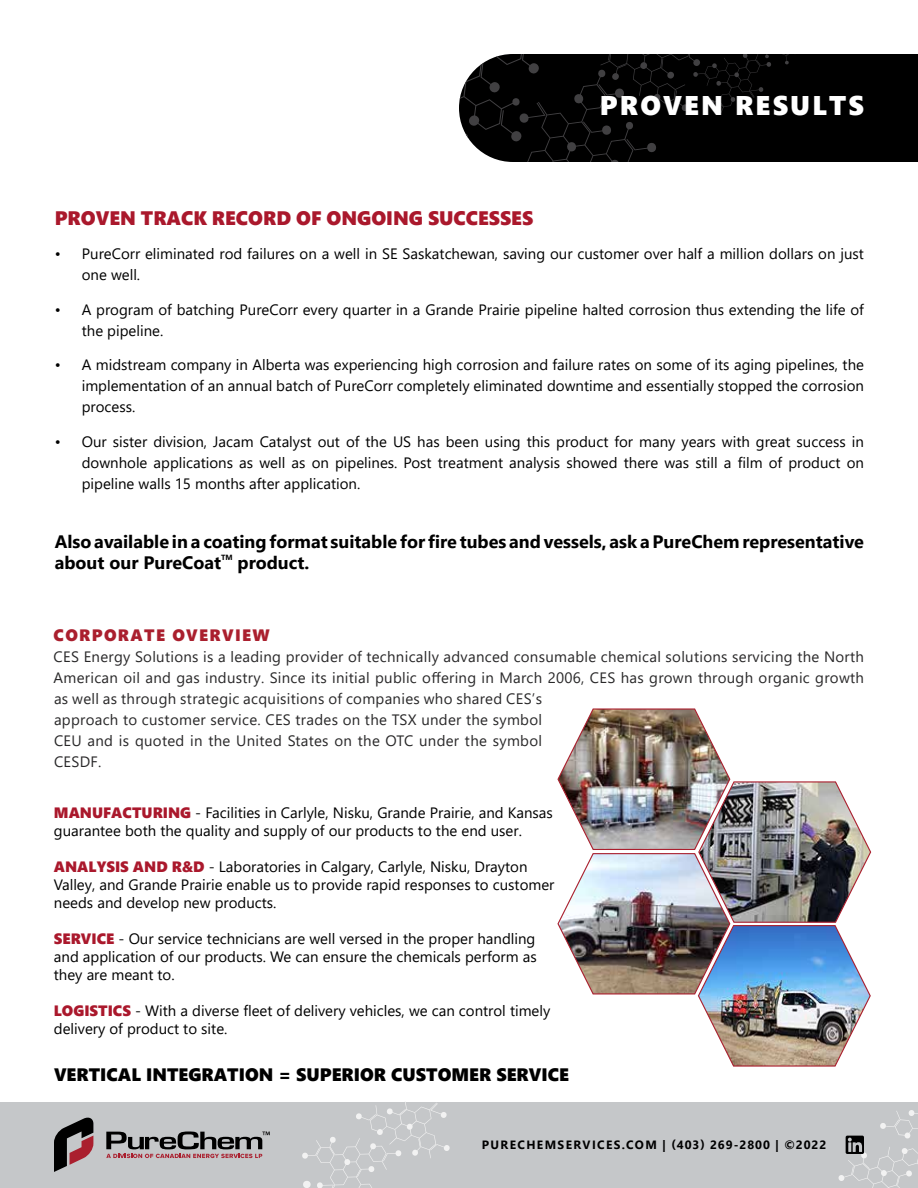
<style>
.page{position:relative;width:918px;height:1188px;background:#fff}
.page>*{position:absolute;margin:0;border:0;box-sizing:border-box;transform-origin:0 0}
.t1{font:27px "Segoe UI Black";letter-spacing:.08em;color:#fff}
.t2{font:19.5px "Segoe UI Black";color:#aa182c}
.t3{font:700 18px/21.6px "Segoe UI";color:#000}
.t4{font:18px "Segoe UI Black";color:#000}
.t5{font:16.5px "Segoe UI Black";letter-spacing:.08em;color:#aa1f2e}
.t6{font:15px/18px "Segoe UI";color:#000}
.t7{font:15px/21px "Segoe UI";letter-spacing:.02em;color:#292829}
.t8{font:700 12px "Segoe UI";letter-spacing:.115em;color:#000}
.t9{font:700 7.5px "Segoe UI";color:#000}
.s1{font-family:"Segoe UI Black";color:#aa182c}
</style>
<div class="page">
<hr style="left:0;top:1102px;width:1px;height:86px;background:#c5c7c9">
<div style="left:1px;top:1102px;width:917px;height:86px;background:#c5c7c9"></div>
<svg style="left:302px;top:1102px;width:148px;height:86px"></svg>
<svg style="left:838px;top:1110px;width:80px;height:78px"></svg>
<svg style="left:54px;top:1117px;width:39px;height:55px"></svg>
<svg style="left:106px;top:1132px;width:164px;height:26px"></svg>
<div style="left:795px;top:54px;width:123px;height:108px;background:#000"></div>
<svg style="left:459px;top:54px;width:336px;height:108px;background:#0d0d0d"></svg>
<img style="left:557px;top:708px;width:314px;height:358px">
<h1 class="t1" style="left:600px;top:86px;width:266px">PROVEN RESULTS</h1>
<h2 class="t2" style="left:55px;top:204px;width:480px">PROVEN TRACK RECORD OF ONGOING SUCCESSES</h2>
<p class="t6" style="left:82px;top:242px;width:784px;line-height:21px;text-indent:-27px">• PureCorr eliminated rod failures on a well in SE Saskatchewan, saving our customer over half a million dollars on just one well.</p>
<p class="t6" style="left:82px;top:298px;width:784px;line-height:21px;text-indent:-27px">• A program of batching PureCorr every quarter in a Grande Prairie pipeline halted corrosion thus extending the life of the pipeline.</p>
<p class="t6" style="left:82px;top:353px;width:784px;line-height:21px;text-align:justify;text-indent:-27px">• A midstream company in Alberta was experiencing high corrosion and failure rates on some of its aging pipelines, the implementation of an annual batch of PureCorr completely eliminated downtime and essentially stopped the corrosion process.</p>
<p class="t6" style="left:82px;top:430px;width:784px;line-height:21px;text-align:justify;text-indent:-27px">• Our sister division, Jacam Catalyst out of the US has been using this product for many years with great success in downhole applications as well as on pipelines. Post treatment analysis showed there was still a film of product on pipeline walls 15 months after application.</p>
<p class="t3" style="left:55px;top:529px;width:811px">Also available in a coating format suitable for fire tubes and vessels, ask a PureChem representative about our PureCoat</p>
<p class="t9" style="left:221px;top:551px;width:13px">TM</p>
<p class="t3" style="left:238px;top:551px;width:73px">product.</p>
<p class="t5" style="left:54px;top:623px;width:218px">CORPORATE OVERVIEW</p>
<p class="t7" style="left:54px;top:645px;width:812px">CES Energy Solutions is a leading provider of technically advanced consumable chemical solutions servicing the North American oil and gas industry. Since its initial public offering in March 2006, CES has grown through organic growth as well as through strategic acquisitions of companies who shared CES’s<br>approach to customer service. CES trades on the TSX under the symbol<br>CEU and is quoted in the United States on the OTC under the symbol<br>CESDF.</p>
<p class="t6" style="left:54px;top:802px;width:501px"><span class="s1">MANUFACTURING</span> - Facilities in Carlyle, Nisku, Grande Prairie, and Kansas guarantee both the quality and supply of our products to the end user.</p>
<p class="t6" style="left:54px;top:856px;width:502px"><span class="s1">ANALYSIS AND R&amp;D</span> - Laboratories in Calgary, Carlyle, Nisku, Drayton<br>Valley, and Grande Prairie enable us to provide rapid responses to customer needs and develop new products.</p>
<p class="t6" style="left:54px;top:928px;width:484px;text-align:justify"><span class="s1">SERVICE</span> - Our service technicians are well versed in the proper handling and application of our products. We can ensure the chemicals perform as they are meant to.</p>
<p class="t6" style="left:54px;top:1000px;width:498px"><span class="s1">LOGISTICS</span> - With a diverse fleet of delivery vehicles, we can control timely delivery of product to site.</p>
<p class="t4" style="left:54px;top:1062px;width:517px">VERTICAL INTEGRATION = SUPERIOR CUSTOMER SERVICE</p>
<p class="t8" style="left:482px;top:1134px;width:346px">PURECHEMSERVICES.COM | (403) 269-2800 | ©2022</p>
</div>
